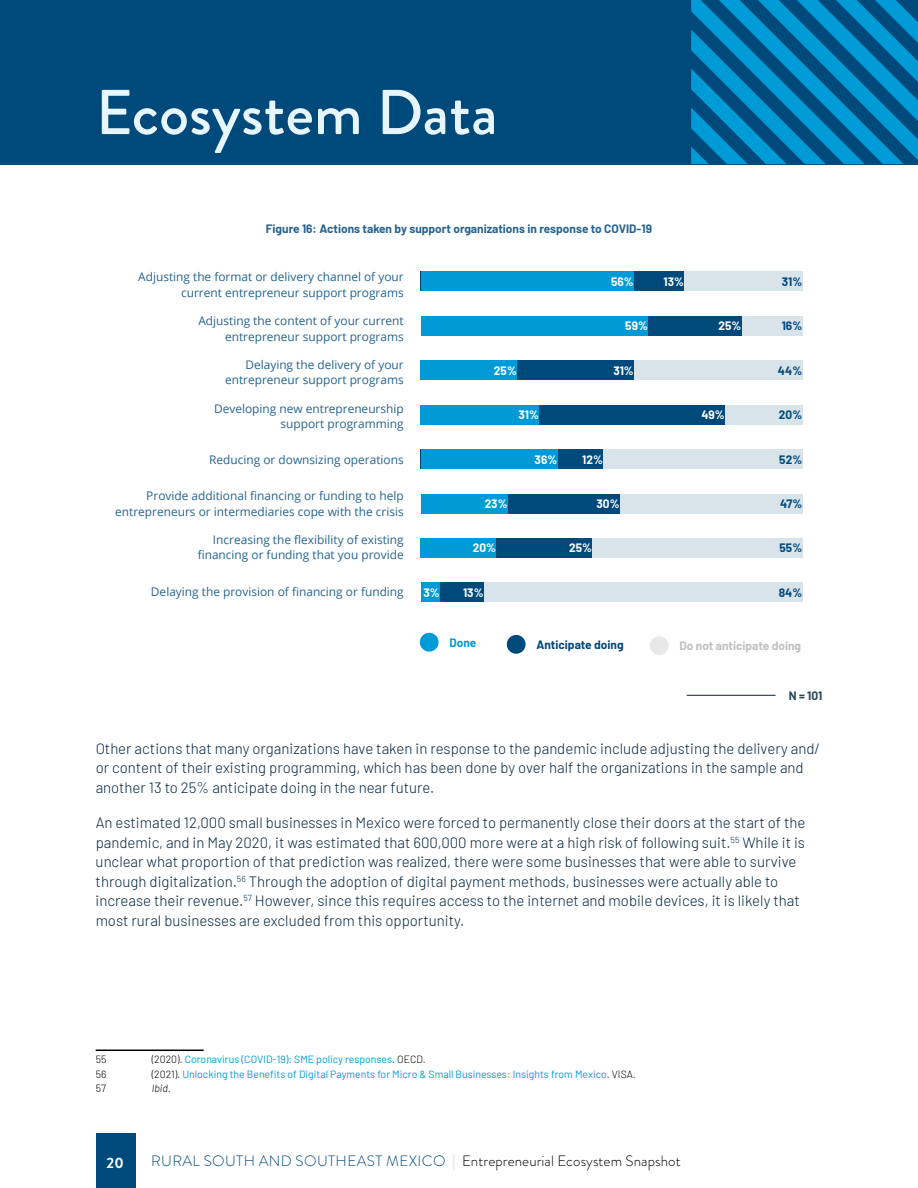
<style>
.page{position:relative;width:918px;height:1188px;background:#fff}
.page>*{position:absolute;margin:0;border:0;box-sizing:border-box;transform-origin:0 0}
.t1{font:500 63.15px "Brandon Grotesque";color:#e7f6fc}
.t2{font:300 15px/19.5px "Barlow";color:#06253e}
.t3{font:300 15px "Brandon Grotesque";letter-spacing:.005em;color:#000}
.t4{font:700 15px "Brandon Grotesque";color:#fff}
.t5{font:11.85px/15.5px "Open Sans";color:#26648f;text-align:right}
.t6{font:700 11.85px "Barlow";color:#26648f}
.t7{font:700 11.85px "Barlow";color:#fff}
.t8{font:700 11.85px "Barlow";color:#00497b}
.t9{font:700 11.85px "Barlow";color:#c1c0c0}
.t10{font:700 11.85px "Barlow";color:#2b465b}
.t11{font:700 11.85px "Barlow";color:#009ad6}
.t12{font:10.5px "Barlow";color:#009ad6}
.t13{font:300 10.5px "Barlow";color:#000}
.t14{font:italic 300 10.5px "Barlow";color:#000}
.s1{font-weight:300;color:#000}
.s2{color:#00497b}
.s3{color:#c6c6c6}
</style>
<div class="page">
<div style="left:96px;top:1134px;width:39px;height:54px;background:#00497b"></div>
<hr style="left:687px;top:695px;width:89px;height:1px;background:#2b465b">
<hr style="left:96px;top:1050px;width:108px;height:1px;background:#000">
<div style="left:0;top:0;width:918px;height:164px;background:#00497b"></div>
<svg style="left:691px;top:0;width:227px;height:164px"></svg>
<div style="left:420px;top:633px;width:19px;height:19px;background:#009ad6;border-radius:50%"></div>
<div style="left:507px;top:635px;width:19px;height:19px;background:#00497b;border-radius:50%"></div>
<div style="left:650px;top:636px;width:19px;height:19px;background:#e8e8e8;border-radius:50%"></div>
<div style="left:421px;top:272px;width:381px;height:19px;background:#d9e3ea"></div>
<div style="left:421px;top:272px;width:263px;height:19px;background:#00497b"></div>
<div style="left:421px;top:272px;width:213px;height:19px;background:#009ad6"></div>
<div style="left:421px;top:316px;width:381px;height:20px;background:#d9e3ea"></div>
<div style="left:421px;top:316px;width:320px;height:20px;background:#00497b"></div>
<div style="left:421px;top:316px;width:227px;height:20px;background:#009ad6"></div>
<div style="left:421px;top:361px;width:381px;height:19px;background:#d9e3ea"></div>
<div style="left:421px;top:361px;width:213px;height:19px;background:#00497b"></div>
<div style="left:421px;top:361px;width:96px;height:19px;background:#009ad6"></div>
<div style="left:421px;top:405px;width:381px;height:19px;background:#d9e3ea"></div>
<div style="left:421px;top:405px;width:304px;height:19px;background:#00497b"></div>
<div style="left:421px;top:405px;width:118px;height:19px;background:#009ad6"></div>
<div style="left:421px;top:449px;width:381px;height:20px;background:#d9e3ea"></div>
<div style="left:421px;top:449px;width:182px;height:20px;background:#00497b"></div>
<div style="left:421px;top:449px;width:136px;height:20px;background:#009ad6"></div>
<div style="left:421px;top:494px;width:381px;height:19px;background:#d9e3ea"></div>
<div style="left:421px;top:494px;width:199px;height:19px;background:#00497b"></div>
<div style="left:421px;top:494px;width:87px;height:19px;background:#009ad6"></div>
<div style="left:421px;top:538px;width:381px;height:20px;background:#d9e3ea"></div>
<div style="left:421px;top:538px;width:171px;height:20px;background:#00497b"></div>
<div style="left:421px;top:538px;width:75px;height:20px;background:#009ad6"></div>
<div style="left:421px;top:583px;width:381px;height:19px;background:#d9e3ea"></div>
<div style="left:421px;top:583px;width:62px;height:19px;background:#00497b"></div>
<div style="left:421px;top:583px;width:19px;height:19px;background:#009ad6"></div>
<h1 class="t1" style="left:96px;top:69px;width:404px">Ecosystem Data</h1>
<p class="t6" style="left:266px;top:220px;width:388px">Figure 16: Actions taken by support organizations in response to COVID-19</p>
<p class="t5" style="left:138px;top:269px;width:267px">Adjusting the format or delivery channel of your current entrepreneur support programs</p>
<p class="t5" style="left:198px;top:313px;width:207px">Adjusting the content of your current entrepreneur support programs</p>
<p class="t5" style="left:225px;top:357px;width:180px">Delaying the delivery of your entrepreneur support programs</p>
<p class="t5" style="left:214px;top:400px;width:191px">Developing new entrepreneurship support programming</p>
<p class="t5" style="left:209px;top:452px;width:196px">Reducing or downsizing operations</p>
<p class="t5" style="left:115px;top:488px;width:290px">Provide additional financing or funding to help entrepreneurs or intermediaries cope with the crisis</p>
<p class="t5" style="left:198px;top:532px;width:208px">Increasing the flexibility of existing financing or funding that you provide</p>
<p class="t5" style="left:151px;top:583px;width:254px">Delaying the provision of financing or funding</p>
<p class="t7" style="left:611px;top:273px;width:24px">56%</p>
<p class="t7" style="left:664px;top:273px;width:22px">13%</p>
<p class="t8" style="left:782px;top:273px;width:22px">31%</p>
<p class="t7" style="left:625px;top:317px;width:24px">59%</p>
<p class="t7" style="left:718px;top:317px;width:24px">25%</p>
<p class="t8" style="left:782px;top:317px;width:22px">16%</p>
<p class="t7" style="left:494px;top:362px;width:24px">25%</p>
<p class="t7" style="left:613px;top:362px;width:22px">31%</p>
<p class="t8" style="left:778px;top:362px;width:26px">44%</p>
<p class="t7" style="left:519px;top:406px;width:22px">31%</p>
<p class="t7" style="left:701px;top:406px;width:25px">49%</p>
<p class="t8" style="left:779px;top:406px;width:25px">20%</p>
<p class="t7" style="left:535px;top:451px;width:24px">36%</p>
<p class="t7" style="left:582px;top:451px;width:22px">12%</p>
<p class="t8" style="left:779px;top:451px;width:24px">52%</p>
<p class="t7" style="left:485px;top:495px;width:24px">23%</p>
<p class="t7" style="left:597px;top:495px;width:25px">30%</p>
<p class="t8" style="left:780px;top:495px;width:24px">47%</p>
<p class="t7" style="left:473px;top:539px;width:25px">20%</p>
<p class="t7" style="left:569px;top:539px;width:24px">25%</p>
<p class="t8" style="left:780px;top:539px;width:24px">55%</p>
<p class="t7" style="left:423px;top:584px;width:18px">3%</p>
<p class="t7" style="left:463px;top:584px;width:22px">13%</p>
<p class="t8" style="left:779px;top:584px;width:25px">84%</p>
<p class="t11" style="left:449px;top:634px;width:28px">Done</p>
<p class="t8" style="left:536px;top:636px;width:89px">Anticipate doing</p>
<p class="t9" style="left:680px;top:637px;width:123px">Do not anticipate doing</p>
<p class="t10" style="left:789px;top:687px;width:35px">N = 101</p>
<p class="t2" style="left:96px;top:737px;width:726px">Other actions that many organizations have taken in response to the pandemic include adjusting the delivery and/ or content of their existing programming, which has been done by over half the organizations in the sample and another 13 to 25% anticipate doing in the near future.</p>
<p class="t2" style="left:96px;top:812px;width:711px">An estimated 12,000 small businesses in Mexico were forced to permanently close their doors at the start of the pandemic, and in May 2020, it was estimated that 600,000 more were at a high risk of following suit.<sup>55</sup> While it is unclear what proportion of that prediction was realized, there were some businesses that were able to survive through digitalization.<sup>56</sup> Through the adoption of digital payment methods, businesses were actually able to increase their revenue.<sup>57</sup> However, since this requires access to the internet and mobile devices, it is likely that most rural businesses are excluded from this opportunity.</p>
<p class="t13" style="left:96px;top:1052px;width:12px">55</p>
<p class="t12" style="left:152px;top:1051px;width:276px"><span class="s1">(2020).</span> Coronavirus (COVID-19): SME policy responses<span class="s1">. OECD.</span></p>
<p class="t13" style="left:96px;top:1066px;width:12px">56</p>
<p class="t12" style="left:152px;top:1066px;width:486px"><span class="s1">(2021).</span> Unlocking the Benefits of Digital Payments for Micro &amp; Small Businesses: Insights from Mexico<span class="s1">. VISA.</span></p>
<p class="t13" style="left:96px;top:1081px;width:12px">57</p>
<p class="t14" style="left:152px;top:1081px;width:21px">Ibid.</p>
<p class="t4" style="left:107px;top:1152px;width:19px">20</p>
<p class="t3" style="left:151px;top:1151px;width:531px"><span class="s2">RURAL SOUTH AND SOUTHEAST MEXICO</span> <span class="s3">|</span> Entrepreneurial Ecosystem Snapshot</p>
</div>
